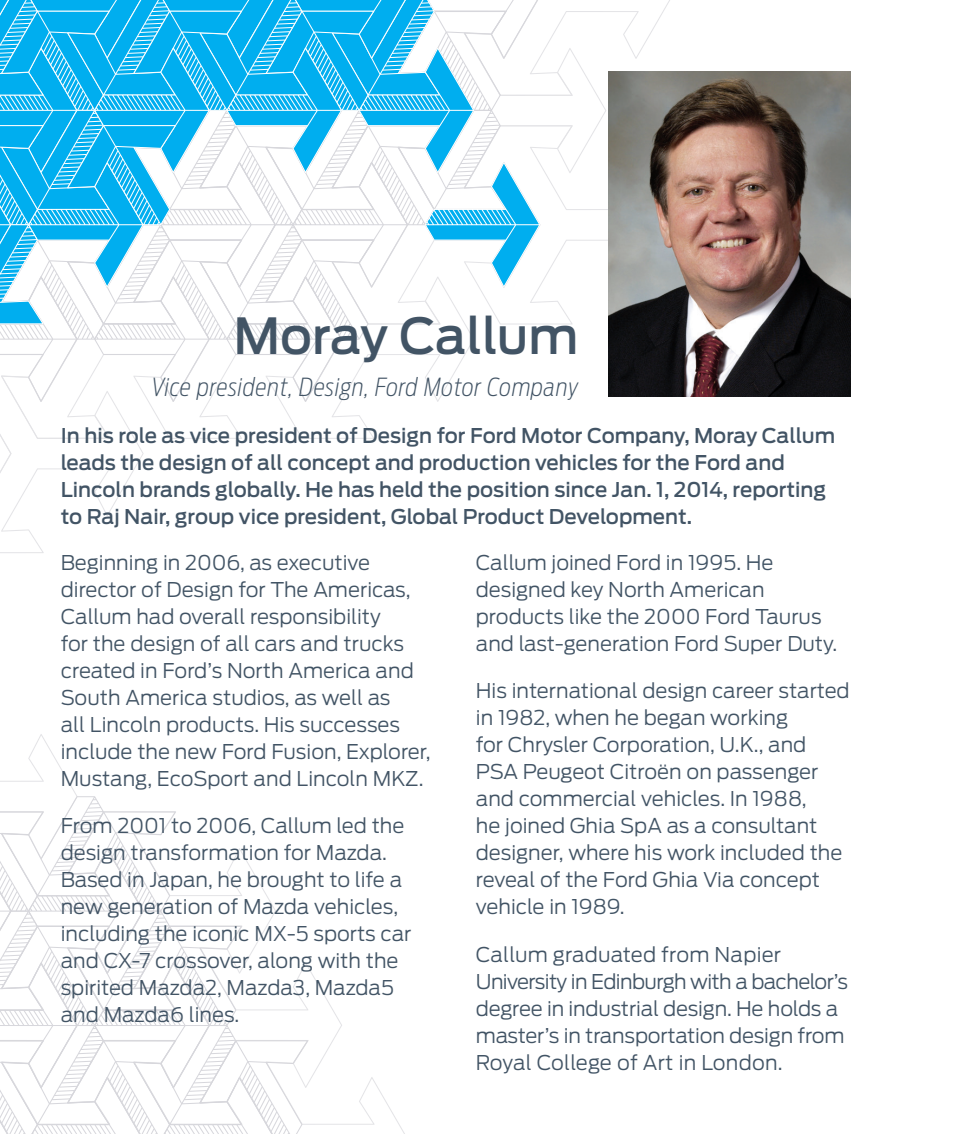
<style>
.page{position:relative;width:972px;height:1134px;background:#fff}
.page>*{position:absolute;margin:0;border:0;box-sizing:border-box;transform-origin:0 0}
.bio_body{font:500 49.5px "Ford Antenna";color:#425465}
.bio_body-2{font:italic 200 24.75px "Ford Antenna Cond";letter-spacing:.03em;color:#425465}
.bio_body-3{font:300 20.25px/27px "Ford Antenna";color:#425465}
.bio_big{font:500 20.25px/27px "Ford Antenna";color:#425465}
</style>
<div class="page">
<svg style="left:0;top:734px;width:405px;height:400px"></svg>
<svg style="left:0;top:0;width:673px;height:553px"></svg>
<img style="left:609px;top:71px;width:241px;height:325px">
<p class="bio_body" style="left:233px;top:293px;width:346px">Moray Callum</p>
<p class="bio_body-2" style="left:151px;top:367px;width:428px">Vice president, Design, Ford Motor Company</p>
<p class="bio_big" style="left:61px;top:420px;width:776px">In his role as vice president of Design for Ford Motor Company, Moray Callum leads the design of all concept and production vehicles for the Ford and Lincoln brands globally. He has held the position since Jan. 1, 2014, reporting to Raj Nair, group vice president, Global Product Development.</p>
<p class="bio_body-3" style="left:61px;top:547px;width:372px">Beginning in 2006, as executive director of Design for The Americas, Callum had overall responsibility<br>for the design of all cars and trucks created in Ford’s North America and South America studios, as well as<br>all Lincoln products. His successes include the new Ford Fusion, Explorer, Mustang, EcoSport and Lincoln MKZ.</p>
<p class="bio_body-3" style="left:61px;top:810px;width:352px">From 2001 to 2006, Callum led the design transformation for Mazda.<br>Based in Japan, he brought to life a new generation of Mazda vehicles, including the iconic MX-5 sports car and CX-7 crossover, along with the spirited Mazda2, Mazda3, Mazda5 and Mazda6 lines.</p>
<p class="bio_body-3" style="left:476px;top:547px;width:363px">Callum joined Ford in 1995. He designed key North American products like the 2000 Ford Taurus and last-generation Ford Super Duty.</p>
<p class="bio_body-3" style="left:476px;top:675px;width:375px">His international design career started in 1982, when he began working<br>for Chrysler Corporation, U.K., and<br>PSA Peugeot Citroën on passenger and commercial vehicles. In 1988,<br>he joined Ghia SpA as a consultant designer, where his work included the reveal of the Ford Ghia Via concept vehicle in 1989.</p>
<p class="bio_body-3" style="left:476px;top:938px;width:374px">Callum graduated from Napier University in Edinburgh with a bachelor’s degree in industrial design. He holds a master’s in transportation design from Royal College of Art in London.</p>
</div>
